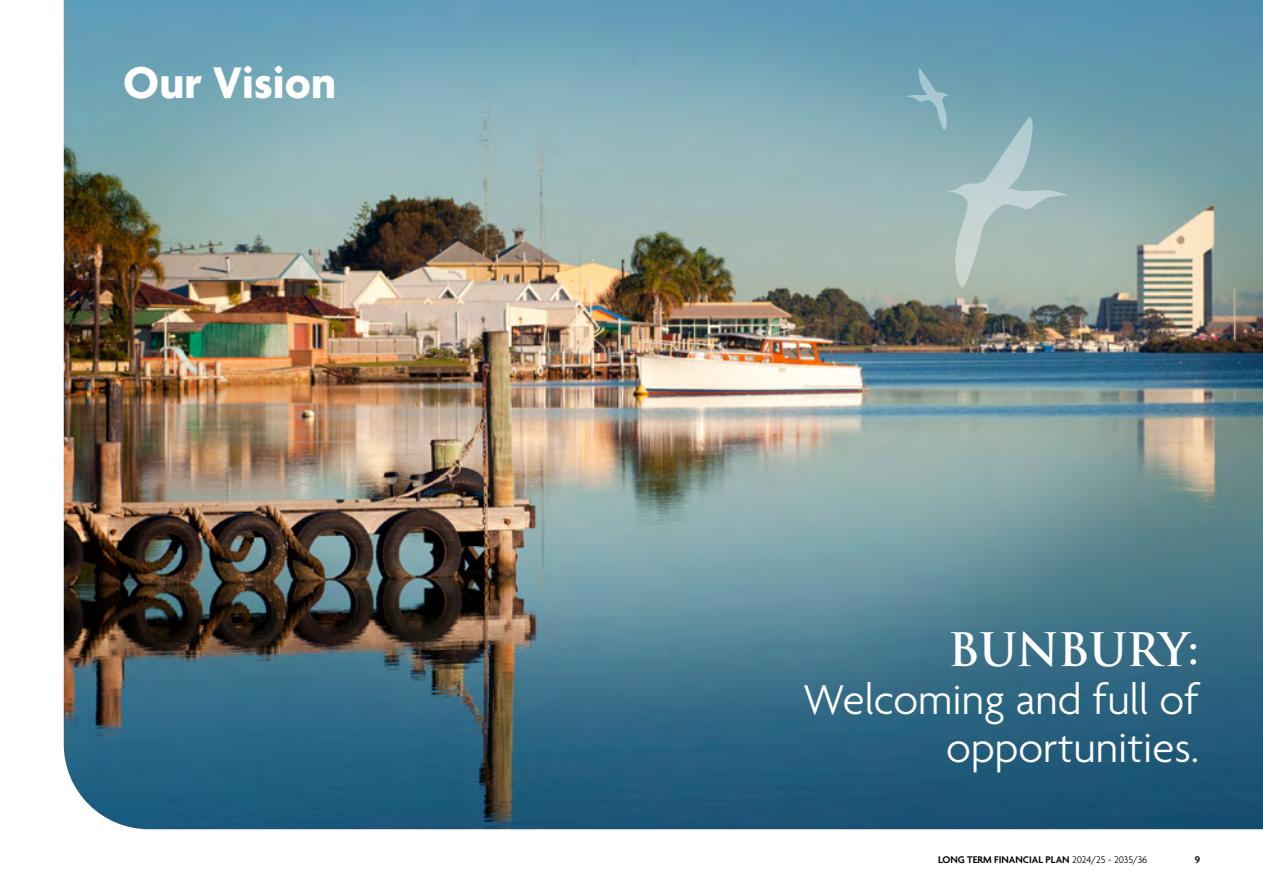
<style>
.page{position:relative;width:1263px;height:893px;background:#fff}
.page>*{position:absolute;margin:0;border:0;box-sizing:border-box;transform-origin:0 0}
.t1{font:700 48px "Agenda";color:#fff}
.t2{font:300 45px/48px "Agenda";color:#fff;text-align:right}
.t3{font:700 45px "Trajan Pro";letter-spacing:-.02em;color:#fff}
.t4{font:600 10.5px "Agenda";color:#000}
.s1{font-weight:300}
</style>
<div class="page">
<img style="left:64px;top:0;width:1199px;height:829px">
<svg style="left:906px;top:68px;width:162px;height:220px;background:#95b4b7"></svg>
<h1 class="t1" style="left:123px;top:57px;width:214px">Our Vision</h1>
<h2 class="t3" style="left:948px;top:622px;width:253px">BUNBURY:</h2>
<h2 class="t2" style="left:803px;top:678px;width:398px">Welcoming and full of opportunities.</h2>
<p class="t4" style="left:938px;top:854px;width:211px">LONG TERM FINANCIAL PLAN <span class="s1">2024/25 - 2035/36</span></p>
<p class="t4" style="left:1195px;top:854px;width:7px">9</p>
</div>
